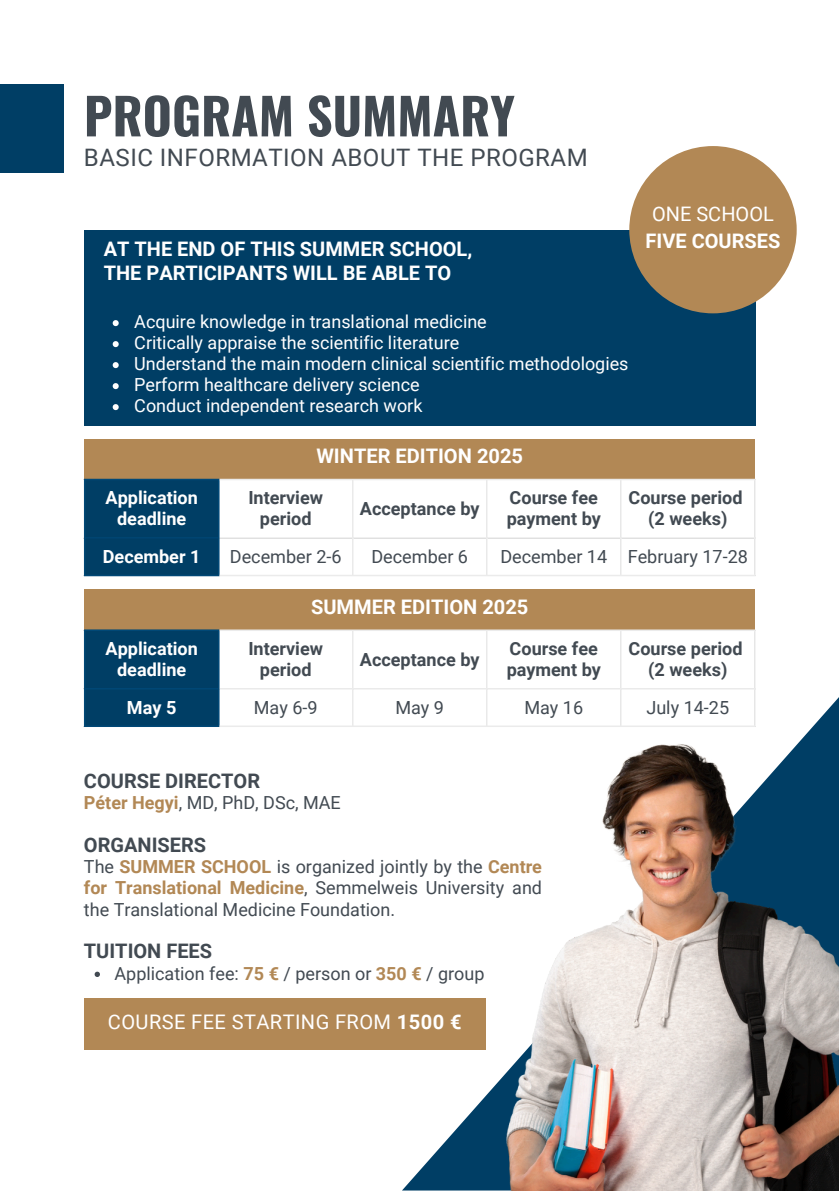
<style>
.page{position:relative;width:839px;height:1191px;background:#fff}
.page>*{position:absolute;margin:0;border:0;box-sizing:border-box;transform-origin:0 0}
.t1{font:700 50px "Oswald";color:#424a52}
.t2{font:24px "Roboto";letter-spacing:.02em;color:#424a52}
.t3{font:700 20px/24px "Roboto";color:#fff}
.t4{font:700 20px "Roboto";color:#424a52}
.t5{font:20px "Roboto";letter-spacing:.02em;color:#fff}
.t6{font:18px/21.4px "Roboto";color:#424a52;text-align:justify}
.t7{font:18px/21px "Roboto";color:#fff}
.t8{font:700 18px/21px "Roboto";color:#424a52;text-align:center}
.t9{font:700 18px/21px "Roboto";color:#fff;text-align:center}
.s1{font-weight:400}
.s2{font-weight:700;color:#b28855}
.s3{font-weight:700}
</style>
<div class="page">
<svg style="left:402px;top:696px;width:436px;height:495px"></svg>
<img style="left:507px;top:742px;width:331px;height:449px">
<div style="left:0;top:84px;width:64px;height:88px;background:#003e65"></div>
<div style="left:84px;top:230px;width:671px;height:196px;background:#003e65"></div>
<div style="left:629px;top:146px;width:167px;height:167px;background:#b28855;border-radius:50%"></div>
<div style="left:84px;top:590px;width:671px;height:41px;background:#b28855"></div>
<div style="left:85px;top:631px;width:133px;height:95px;background:#003e65"></div>
<hr style="left:84px;top:631px;width:1px;height:95px;background:#014876">
<hr style="left:218px;top:631px;width:1px;height:95px;background:#014876">
<hr style="left:84px;top:630px;width:135px;height:1px;background:#014876">
<hr style="left:84px;top:688px;width:135px;height:2px;background:#014876">
<hr style="left:84px;top:726px;width:135px;height:1px;background:#014876">
<hr style="left:352px;top:631px;width:1px;height:95px;background:#ebebeb">
<hr style="left:486px;top:631px;width:1px;height:95px;background:#ebebeb">
<hr style="left:620px;top:631px;width:1px;height:95px;background:#ebebeb">
<hr style="left:754px;top:631px;width:1px;height:95px;background:#ebebeb">
<hr style="left:219px;top:630px;width:536px;height:1px;background:#ebebeb">
<hr style="left:219px;top:688px;width:536px;height:2px;background:#ebebeb">
<hr style="left:219px;top:726px;width:536px;height:1px;background:#ebebeb">
<div style="left:84px;top:439px;width:671px;height:41px;background:#b28855"></div>
<div style="left:85px;top:480px;width:133px;height:95px;background:#003e65"></div>
<hr style="left:84px;top:480px;width:1px;height:95px;background:#014876">
<hr style="left:218px;top:480px;width:1px;height:95px;background:#014876">
<hr style="left:84px;top:479px;width:135px;height:1px;background:#014876">
<hr style="left:84px;top:537px;width:135px;height:2px;background:#014876">
<hr style="left:84px;top:575px;width:135px;height:1px;background:#014876">
<hr style="left:352px;top:480px;width:1px;height:95px;background:#ebebeb">
<hr style="left:486px;top:480px;width:1px;height:95px;background:#ebebeb">
<hr style="left:620px;top:480px;width:1px;height:95px;background:#ebebeb">
<hr style="left:754px;top:480px;width:1px;height:95px;background:#ebebeb">
<hr style="left:219px;top:479px;width:536px;height:1px;background:#ebebeb">
<hr style="left:219px;top:537px;width:536px;height:2px;background:#ebebeb">
<hr style="left:219px;top:575px;width:536px;height:1px;background:#ebebeb">
<div style="left:84px;top:999px;width:401px;height:51px;background:#b28855"></div>
<svg style="left:113px;top:320px;width:6px;height:6px"></svg>
<svg style="left:113px;top:341px;width:6px;height:6px"></svg>
<svg style="left:113px;top:362px;width:6px;height:6px"></svg>
<svg style="left:113px;top:383px;width:6px;height:6px"></svg>
<svg style="left:113px;top:404px;width:6px;height:6px"></svg>
<svg style="left:95px;top:972px;width:5px;height:5px"></svg>
<p class="t1" style="left:84px;top:77px;width:432px">PROGRAM SUMMARY</p>
<h3 class="t2" style="left:84px;top:144px;width:505px">BASIC INFORMATION ABOUT THE PROGRAM</h3>
<p class="t3" style="left:104px;top:237px;width:370px">AT THE END OF THIS SUMMER SCHOOL,<br>THE PARTICIPANTS WILL BE ABLE TO</p>
<p class="t7" style="left:134px;top:311px;width:495px">Acquire knowledge in translational medicine<br>Critically appraise the scientific literature<br>Understand the main modern clinical scientific methodologies Perform healthcare delivery science<br>Conduct independent research work</p>
<p class="t3" style="left:316px;top:444px;width:208px">WINTER EDITION 2025</p>
<p class="t3" style="left:645px;top:200px;width:136px;line-height:27px;text-align:center"><span class="s1">ONE SCHOOL<br></span>FIVE COURSES</p>
<p class="t9" style="left:105px;top:488px;width:94px">Application deadline</p>
<p class="t8" style="left:248px;top:488px;width:76px">Interview period</p>
<p class="t8" style="left:360px;top:498px;width:121px">Acceptance by</p>
<p class="t8" style="left:506px;top:488px;width:96px;text-align:left">Course fee payment by</p>
<p class="t8" style="left:628px;top:488px;width:115px">Course period</p>
<p class="t8" style="left:648px;top:509px;width:81px">(2 weeks)</p>
<p class="t9" style="left:103px;top:546px;width:99px">December 1</p>
<p class="t6" style="left:230px;top:546px;width:113px">December 2-6</p>
<p class="t6" style="left:371px;top:546px;width:98px">December 6</p>
<p class="t6" style="left:500px;top:546px;width:108px">December 14</p>
<p class="t6" style="left:627px;top:546px;width:122px">February 17-28</p>
<h5 class="t3" style="left:311px;top:595px;width:219px">SUMMER EDITION 2025</h5>
<h2 class="t9" style="left:105px;top:638px;width:94px">Application deadline</h2>
<p class="t8" style="left:248px;top:638px;width:76px">Interview period</p>
<p class="t8" style="left:360px;top:649px;width:121px">Acceptance by</p>
<p class="t8" style="left:506px;top:638px;width:96px;text-align:left">Course fee payment by</p>
<p class="t8" style="left:628px;top:638px;width:115px">Course period</p>
<p class="t8" style="left:648px;top:659px;width:81px">(2 weeks)</p>
<p class="t9" style="left:127px;top:697px;width:51px">May 5</p>
<p class="t6" style="left:254px;top:697px;width:65px">May 6-9</p>
<p class="t6" style="left:395px;top:697px;width:50px">May 9</p>
<p class="t6" style="left:524px;top:697px;width:60px">May 16</p>
<p class="t6" style="left:646px;top:697px;width:84px">July 14-25</p>
<p class="t4" style="left:84px;top:769px;width:178px">COURSE DIRECTOR</p>
<p class="t6" style="left:84px;top:792px;width:258px"><span class="s2">Péter Hegyi</span>, MD, PhD, DSc, MAE</p>
<p class="t4" style="left:84px;top:833px;width:124px">ORGANISERS</p>
<h4 class="t6" style="left:84px;top:856px;width:459px">The <span class="s2">SUMMER SCHOOL</span> is organized jointly by the <span class="s2">Centre for Translational Medicine</span>, Semmelweis University and the Translational Medicine Foundation.</h4>
<p class="t4" style="left:84px;top:940px;width:130px">TUITION FEES</p>
<h5 class="t6" style="left:114px;top:963px;width:371px">Application fee: <span class="s2">75 €</span> / person or <span class="s2">350 €</span> / group</h5>
<p class="t5" style="left:108px;top:1010px;width:355px">COURSE FEE STARTING FROM <span class="s3">1500 €</span></p>
</div>
